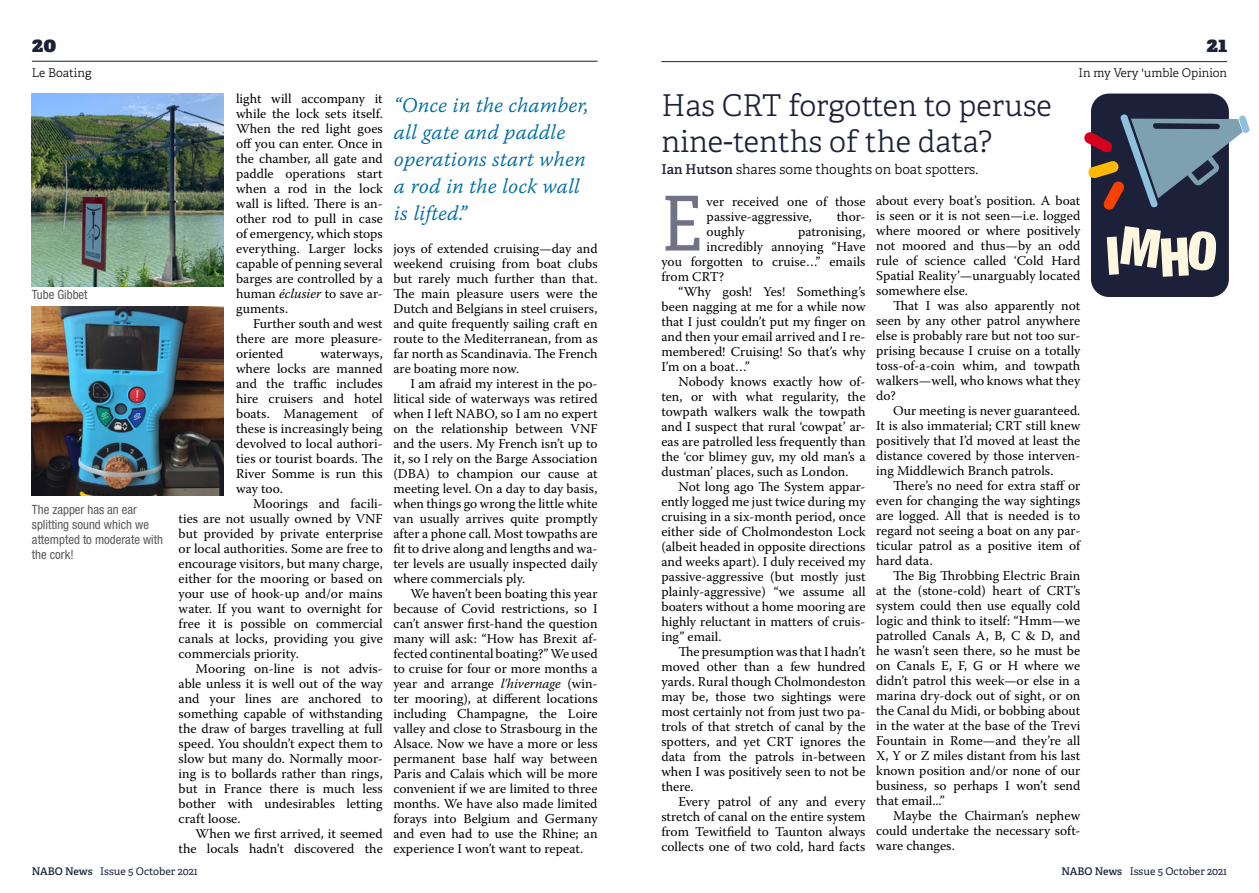
<style>
.page{position:relative;width:1259px;height:893px;background:#fff}
.page>*{position:absolute;margin:0;border:0;box-sizing:border-box;transform-origin:0 0}
.t1{font:75.6px "Adelle Condensed";color:#717285}
.t2{font:300 30px/36px "Adelle";color:#1c2139}
.t3{font:21px/27px "Warnock Pro Light It Capt";color:#006da0}
.t4{font:800 21px "Adelle Web";color:#1c2139}
.t5{font:13.5px/15px "Warnock Pro";color:#000;text-align:justify}
.t6{font:300 13.5px "Adelle";letter-spacing:-.005em;color:#000}
.t7{font:condensed 12.75px/15px "Helvetica Neue LT Std";color:#58595b}
.t8{font:300 12px "Adelle";color:#000}
.t9{font:10.5px "Adelle Basic";color:#1c2139}
.s1{font-style:italic}
.s2{font-weight:600;color:#1c2139}
.s3{font-family:"Adelle";font-weight:600}
</style>
<div class="page">
<hr style="left:661px;top:61px;width:566px;height:1px;background:#1c2139">
<hr style="left:32px;top:61px;width:565px;height:1px;background:#1c2139">
<img style="left:32px;top:94px;width:191px;height:193px">
<img style="left:32px;top:307px;width:191px;height:188px">
<div style="left:1091px;top:94px;width:137px;height:203px;background:#1c2139;border-radius:18px"></div>
<svg style="left:1084px;top:114px;width:165px;height:97px"></svg>
<h3 class="t4" style="left:32px;top:35px;width:26px">20</h3>
<p class="t8" style="left:32px;top:67px;width:61px">Le Boating</p>
<p class="t7" style="left:32px;top:287px;width:57px">Tube Gibbet</p>
<p class="t7" style="left:32px;top:502px;width:133px">The zapper has an ear splitting sound which we attempted to moderate with the cork!</p>
<p class="t5" style="left:236px;top:91px;width:148px">light will accompany it while the lock sets itself.<br>When the red light goes off you can enter. Once in the chamber, all gate and paddle operations start when a rod in the lock wall is lifted. There is an&shy;other rod to pull in case of emergency, which stops everything. Larger locks capable of penning several barges are controlled by a human <span class="s1">éclusier</span> to save ar&shy;guments.</p>
<p class="t5" style="left:236px;top:316px;width:148px;text-indent:17px">Further south and west there are more pleasure&shy;oriented</p>
<p class="t5" style="left:236px;top:346px;width:148px;text-indent:84px">waterways, where locks are manned and the traffic includes hire cruisers and hotel boats. Management of these is increasingly being devolved to local authori&shy;ties or tourist boards. The River Somme is run this way too.</p>
<p class="t5" style="left:179px;top:496px;width:206px;text-indent:74px">Moorings and facili&shy;ties are not usually owned by VNF but provided by private enterprise or local authorities. Some are free to encourage visitors, but many charge, either for the mooring or based on your use of hook-up and/or mains water. If you want to overnight for free it is possible on commercial canals at locks, providing you give commercials priority.</p>
<p class="t5" style="left:179px;top:661px;width:206px;text-indent:17px">Mooring on-line is not advis&shy;able unless it is well out of the way and your lines are anchored to something capable of withstanding the draw of barges travelling at full speed. You shouldn’t expect them to slow but many do. Normally moor&shy;ing is to bollards rather than rings, but in France there is much less bother with undesirables letting craft loose.</p>
<p class="t5" style="left:179px;top:826px;width:206px;text-align:right">When we first arrived, it seemed the locals hadn’t discovered the</p>
<h3 class="t3" style="left:394px;top:91px;width:197px">“Once in the chamber, all gate and paddle operations start when a rod in the lock wall is lifted.”</h3>
<p class="t5" style="left:393px;top:241px;width:206px">joys of extended cruising—day and weekend cruising from boat clubs but rarely much further than that.<br>The main pleasure users were the Dutch and Belgians in steel cruisers, and quite frequently sailing craft en route to the Mediterranean, from as far north as Scandinavia. The French are boating more now.</p>
<p class="t5" style="left:393px;top:376px;width:206px;text-indent:17px">I am afraid my interest in the po&shy;litical side of waterways was retired when I left NABO, so I am no expert on the relationship between VNF and the users. My French isn’t up to it, so I rely on the Barge Association (DBA) to champion our cause at meeting level. On a day to day basis, when things go wrong the little white van usually arrives quite promptly after a phone call. Most towpaths are fit to drive along and lengths and wa&shy;ter levels are usually inspected daily where commercials ply.</p>
<p class="t5" style="left:393px;top:586px;width:206px;text-indent:17px">We haven’t been boating this year because of Covid restrictions, so I can’t answer first-hand the question many will ask: “How has Brexit af&shy;fected continental boating?” We used to cruise for four or more months a year and arrange <span class="s1">l'hivernage</span> (win&shy;ter mooring), at different locations including Champagne, the Loire valley and close to Strasbourg in the Alsace. Now we have a more or less permanent base half way between Paris and Calais which will be more convenient if we are limited to three months. We have also made limited forays into Belgium and Germany and even had to use the Rhine; an experience I won’t want to repeat.</p>
<h3 class="t4" style="left:1206px;top:35px;width:22px">21</h3>
<h2 class="t2" style="left:661px;top:90px;width:392px">Has CRT forgotten to peruse nine-tenths of the data?</h2>
<p class="t6" style="left:661px;top:164px;width:318px"><span class="s2">Ian Hutson</span> shares some thoughts on boat spotters.</p>
<p class="t8" style="left:1078px;top:67px;width:150px">In my Very 'umble Opinion</p>
<h1 class="t1" style="left:661px;top:170px;width:43px">E</h1>
<p class="t5" style="left:706px;top:193px;width:160px">ver received one of those passive-aggressive,</p>
<p class="t5" style="left:837px;top:208px;width:30px">thor-</p>
<p class="t5" style="left:706px;top:223px;width:40px">oughly</p>
<p class="t5" style="left:798px;top:223px;width:69px">patronising,</p>
<p class="t5" style="left:706px;top:238px;width:160px">incredibly annoying “Have</p>
<p class="t5" style="left:661px;top:253px;width:206px">you forgotten to cruise…” emails</p>
<p class="t5" style="left:661px;top:268px;width:64px">from CRT?</p>
<p class="t5" style="left:678px;top:283px;width:189px">“Why gosh! Yes! Something’s</p>
<p class="t5" style="left:661px;top:298px;width:206px">been nagging at me for a while now</p>
<p class="t5" style="left:661px;top:313px;width:206px">that I just couldn’t put my finger on</p>
<p class="t5" style="left:661px;top:328px;width:206px">and then your email arrived and I re-</p>
<p class="t5" style="left:661px;top:343px;width:206px">membered! Cruising! So that’s why</p>
<p class="t5" style="left:661px;top:358px;width:90px">I’m on a boat…”</p>
<p class="t5" style="left:678px;top:373px;width:189px">Nobody knows exactly how of-</p>
<p class="t5" style="left:661px;top:388px;width:206px">ten, or with what regularity, the</p>
<p class="t5" style="left:661px;top:403px;width:206px">towpath walkers walk the towpath</p>
<p class="t5" style="left:661px;top:418px;width:206px">and I suspect that rural ‘cowpat’ ar-</p>
<p class="t5" style="left:661px;top:433px;width:206px">eas are patrolled less frequently than</p>
<p class="t5" style="left:661px;top:448px;width:206px">the ‘cor blimey guv, my old man’s a</p>
<p class="t5" style="left:661px;top:463px;width:189px">dustman’ places, such as London.</p>
<p class="t5" style="left:678px;top:478px;width:189px">Not long ago The System appar-</p>
<p class="t5" style="left:661px;top:493px;width:206px">ently logged me just twice during my</p>
<p class="t5" style="left:661px;top:508px;width:206px">cruising in a six-month period, once</p>
<p class="t5" style="left:661px;top:523px;width:206px">either side of Cholmondeston Lock</p>
<p class="t5" style="left:661px;top:538px;width:206px">(albeit headed in opposite directions</p>
<p class="t5" style="left:661px;top:553px;width:206px">and weeks apart). I duly received my</p>
<p class="t5" style="left:661px;top:568px;width:206px">passive-aggressive (but mostly just</p>
<p class="t5" style="left:661px;top:583px;width:206px">plainly-aggressive) “we assume all</p>
<p class="t5" style="left:661px;top:598px;width:206px">boaters without a home mooring are</p>
<p class="t5" style="left:661px;top:613px;width:206px">highly reluctant in matters of cruis-</p>
<p class="t5" style="left:661px;top:628px;width:62px">ing” email.</p>
<p class="t5" style="left:678px;top:643px;width:189px">The presumption was that I hadn’t</p>
<p class="t5" style="left:661px;top:658px;width:206px">moved other than a few hundred</p>
<p class="t5" style="left:661px;top:673px;width:206px">yards. Rural though Cholmondeston</p>
<p class="t5" style="left:661px;top:688px;width:206px">may be, those two sightings were</p>
<p class="t5" style="left:661px;top:703px;width:206px">most certainly not from just two pa-</p>
<p class="t5" style="left:661px;top:718px;width:206px">trols of that stretch of canal by the</p>
<p class="t5" style="left:661px;top:733px;width:206px">spotters, and yet CRT ignores the</p>
<p class="t5" style="left:661px;top:748px;width:206px">data from the patrols in-between</p>
<p class="t5" style="left:661px;top:763px;width:206px">when I was positively seen to not be</p>
<p class="t5" style="left:661px;top:778px;width:34px">there.</p>
<p class="t5" style="left:678px;top:793px;width:189px">Every patrol of any and every</p>
<p class="t5" style="left:661px;top:808px;width:206px">stretch of canal on the entire system</p>
<p class="t5" style="left:661px;top:823px;width:206px">from Tewitfield to Taunton always</p>
<p class="t5" style="left:661px;top:838px;width:206px">collects one of two cold, hard facts</p>
<p class="t5" style="left:876px;top:193px;width:206px">about every boat’s position. A boat is seen or it is not seen—i.e. logged where moored or where positively not moored and thus—by an odd rule of science called ‘Cold Hard Spatial Reality’—unarguably located somewhere else.</p>
<p class="t5" style="left:876px;top:298px;width:206px;text-indent:17px">That I was also apparently not seen by any other patrol anywhere else is probably rare but not too sur&shy;prising because I cruise on a totally toss-of-a-coin whim, and towpath walkers—well, who knows what they do?</p>
<p class="t5" style="left:876px;top:403px;width:206px;text-indent:17px">Our meeting is never guaranteed.<br>It is also immaterial; CRT still knew positively that I’d moved at least the distance covered by those interven&shy;ing Middlewich Branch patrols.</p>
<p class="t5" style="left:876px;top:478px;width:206px;text-indent:17px">There’s no need for extra staff or even for changing the way sightings are logged. All that is needed is to regard not seeing a boat on any par&shy;ticular patrol as a positive item of hard data.</p>
<p class="t5" style="left:876px;top:568px;width:206px;text-indent:17px">The Big Throbbing Electric Brain at the (stone-cold) heart of CRT’s system could then use equally cold logic and think to itself: “Hmm—we patrolled Canals A, B, C &amp; D, and he wasn’t seen there, so he must be on Canals E, F, G or H where we didn’t patrol this week—or else in a marina dry-dock out of sight, or on the Canal du Midi, or bobbing about in the water at the base of the Trevi Fountain in Rome—and they’re all X, Y or Z miles distant from his last known position and/or none of our business, so perhaps I won’t send that email...”</p>
<p class="t5" style="left:876px;top:808px;width:206px;text-indent:17px">Maybe the Chairman’s nephew could undertake the necessary soft&shy;ware changes.</p>
<p class="t9" style="left:32px;top:867px;width:167px"><span class="s3">NABO News</span> Issue 5 October 2021</p>
<p class="t9" style="left:1061px;top:867px;width:167px"><span class="s3">NABO News</span> Issue 5 October 2021</p>
</div>
